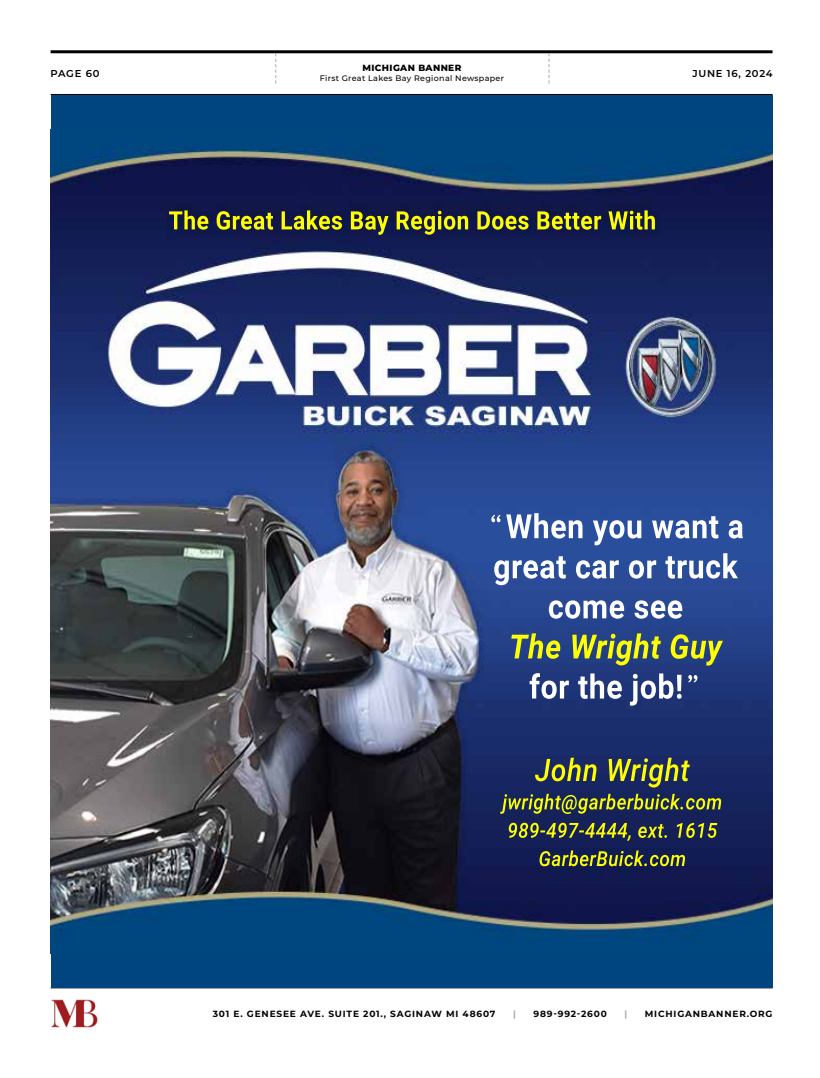
<style>
.page{position:relative;width:820px;height:1078px;background:#fff}
.page>*{position:absolute;margin:0;border:0;box-sizing:border-box;transform-origin:0 0}
.t1{font:600 10px "Montserrat";letter-spacing:.075em;color:#000101}
.t2{font:700 9px "Montserrat";letter-spacing:.09em;color:#000}
.t3{font:800 9px "Montserrat";letter-spacing:.04em;color:#000101}
.t4{font:700 9px "Montserrat";color:#aaaaab}
.t5{font:500 8px "Montserrat";letter-spacing:.04em;color:#000101}
</style>
<div class="page">
<hr style="left:51px;top:50px;width:721px;height:3px;background:#000">
<hr style="left:51px;top:94px;width:721px;height:1px;background:#000">
<svg style="left:548px;top:53px;width:1px;height:31px"></svg>
<svg style="left:275px;top:53px;width:1px;height:31px"></svg>
<hr style="left:51px;top:987px;width:721px;height:1px;background:#000">
<img style="left:51px;top:999px;width:47px;height:29px">
<div style="left:51px;top:95px;width:721px;height:892px;background:#004580"></div>
<img style="left:51px;top:147px;width:721px;height:793px">
<p class="t1" style="left:51px;top:66px;width:50px">PAGE 60</p>
<p class="t3" style="left:362px;top:62px;width:100px">MICHIGAN BANNER</p>
<p class="t5" style="left:320px;top:73px;width:186px">First Great Lakes Bay Regional Newspaper</p>
<p class="t1" style="left:692px;top:66px;width:82px">JUNE 16, 2024</p>
<p class="t2" style="left:213px;top:1006px;width:284px">301 E. GENESEE AVE. SUITE 201., SAGINAW MI 48607</p>
<p class="t4" style="left:513px;top:1006px;width:4px">|</p>
<p class="t2" style="left:533px;top:1006px;width:75px">989-992-2600</p>
<p class="t4" style="left:624px;top:1006px;width:4px">|</p>
<p class="t2" style="left:644px;top:1006px;width:129px">MICHIGANBANNER.ORG</p>
</div>
